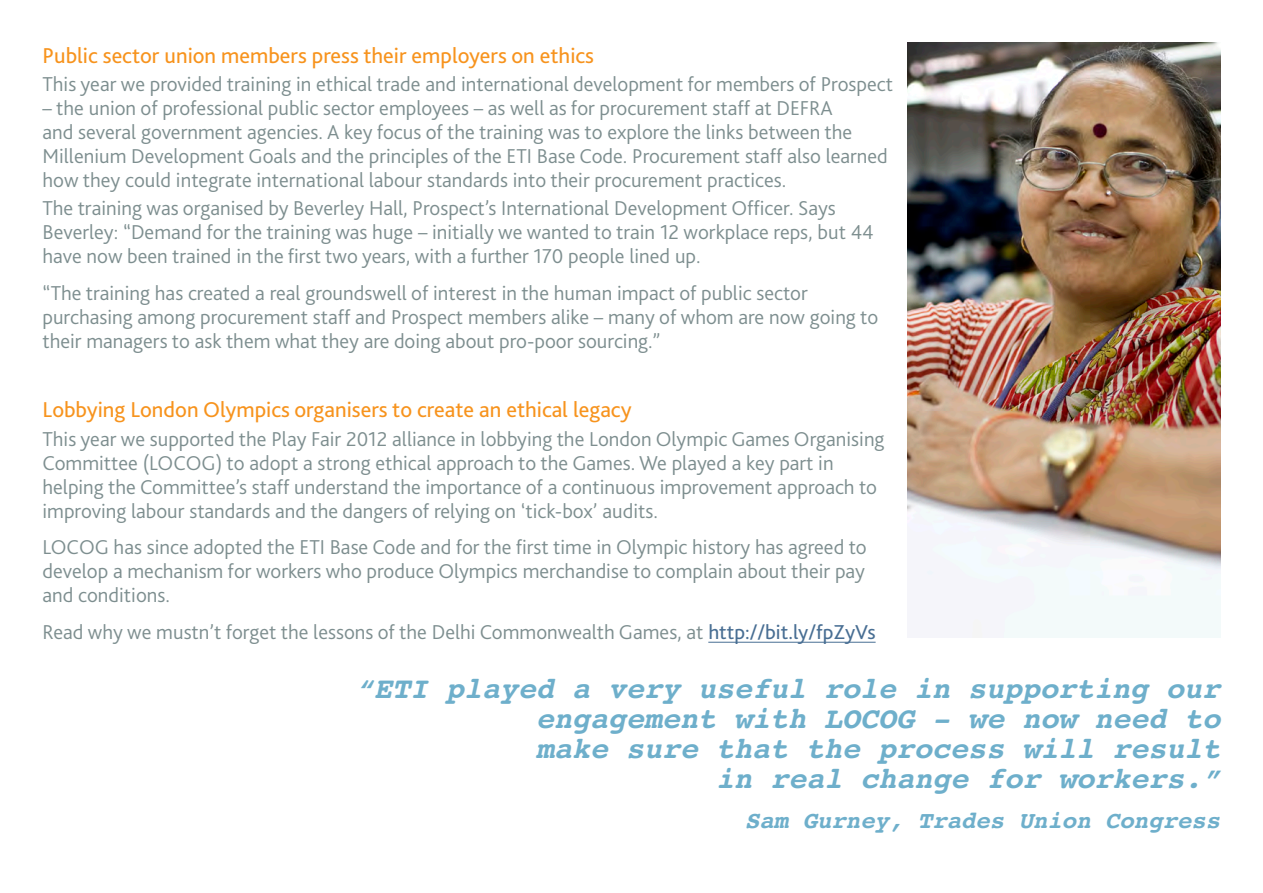
<style>
.page{position:relative;width:1263px;height:893px;background:#fff}
.page>*{position:absolute;margin:0;border:0;box-sizing:border-box;transform-origin:0 0}
.t1{font:italic 700 30px/30px "Courier";color:#6eafcb;text-align:right}
.t2{font:italic 700 24px "Courier";color:#6eafcb}
.Heading_2{font:22.5px "Bliss 2";color:#f7931d}
.Body_copy{font:300 21px/24px "Bliss 2";color:#7d8e8f}
.Heading_2-2{font:300 21px/24px "Bliss 2";color:#7d8e8f}
.s1{font-weight:400;color:#486e93}
</style>
<div class="page">
<hr style="left:708px;top:642px;width:168px;height:1px;background:#486e93">
<img style="left:908px;top:43px;width:312px;height:595px">
<p class="Heading_2" style="left:43px;top:41px;width:553px">Public sector union members press their employers on ethics</p>
<p class="Heading_2-2" style="left:43px;top:72px;width:852px">This year we provided training in ethical trade and international development for members of Prospect</p>
<p class="Heading_2-2" style="left:43px;top:96px;width:847px">– the union of professional public sector employees – as well as for procurement staff at DEFRA<br>and several government agencies. A key focus of the training was to explore the links between the Millenium Development Goals and the principles of the ETI Base Code. Procurement staff also learned how they could integrate international labour standards into their procurement practices.</p>
<p class="Body_copy" style="left:43px;top:196px;width:833px">The training was organised by Beverley Hall, Prospect’s International Development Officer. Says<br>Beverley: “Demand for the training was huge – initially we wanted to train 12 workplace reps, but 44 have now been trained in the first two years, with a further 170 people lined up.</p>
<p class="Body_copy" style="left:43px;top:281px;width:837px">“The training has created a real groundswell of interest in the human impact of public sector purchasing among procurement staff and Prospect members alike – many of whom are now going to their managers to ask them what they are doing about pro-poor sourcing.”</p>
<p class="Heading_2" style="left:43px;top:396px;width:590px">Lobbying London Olympics organisers to create an ethical legacy</p>
<p class="Body_copy" style="left:43px;top:426px;width:843px">This year we supported the Play Fair 2012 alliance in lobbying the London Olympic Games Organising Committee (LOCOG) to adopt a strong ethical approach to the Games. We played a key part in helping the Committee’s staff understand the importance of a continuous improvement approach to improving labour standards and the dangers of relying on ‘tick-box’ audits.</p>
<p class="Body_copy" style="left:43px;top:535px;width:826px;text-align:justify">LOCOG has since adopted the ETI Base Code and for the first time in Olympic history has agreed to develop a mechanism for workers who produce Olympics merchandise to complain about their pay and conditions.</p>
<p class="Body_copy" style="left:43px;top:620px;width:834px">Read why we mustn’t forget the lessons of the Delhi Commonwealth Games, at <span class="s1">http://bit.ly/fpZyVs</span></p>
<p class="t1" style="left:356px;top:672px;width:866px">“ETI played a very useful role in supporting our engagement with LOCOG - we now need to<br>make sure that the process will result<br>in real change for workers.”</p>
<p class="t2" style="left:745px;top:801px;width:477px">Sam Gurney, Trades Union Congress</p>
</div>
